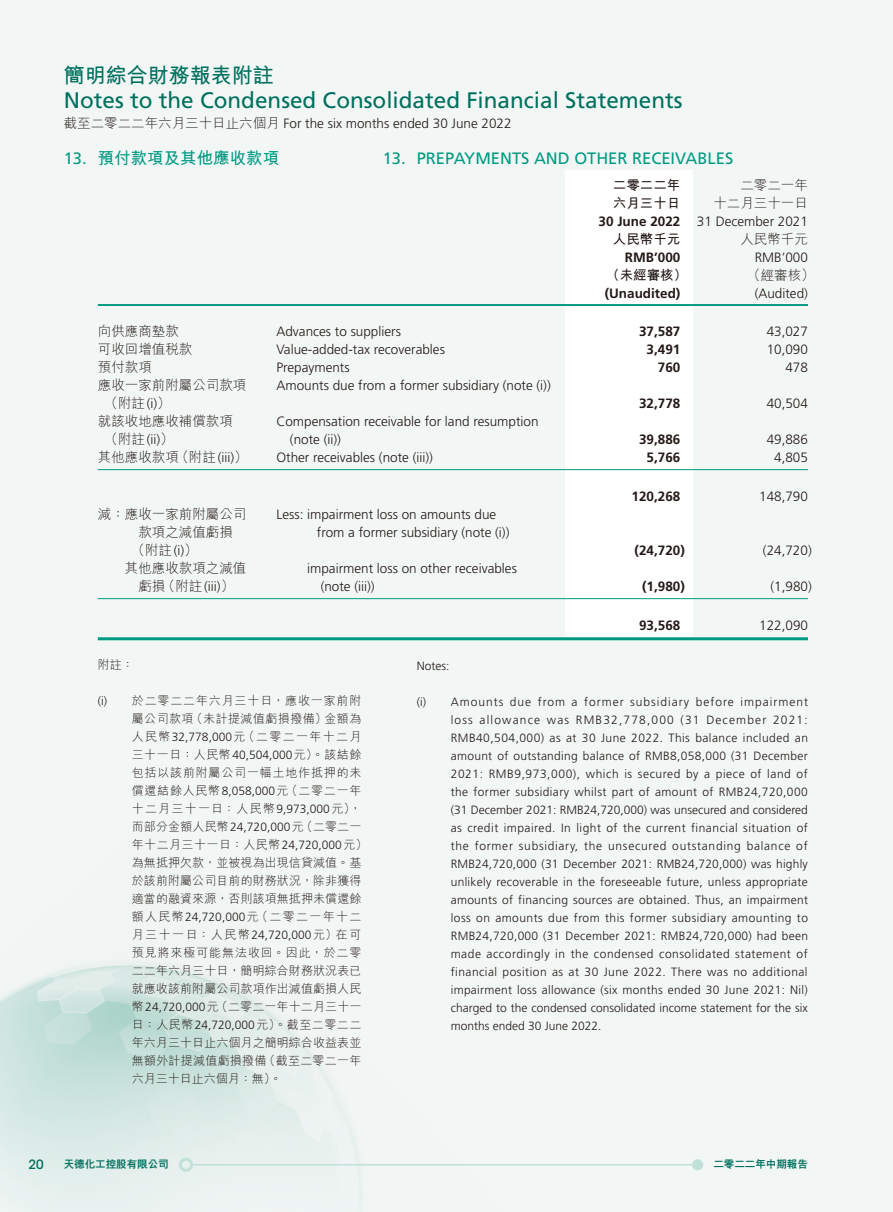
<style>
.page{position:relative;width:893px;height:1212px;background:#f2f7f6}
.page>*{position:absolute;margin:0;border:0;box-sizing:border-box;transform-origin:0 0}
.t1{font:22.5px "Frutiger LT Std";color:#00705e}
.t2{font:700 21px "M Hei HK";color:#00705e}
.t3{font:16.5px "Frutiger LT Std";color:#009a82}
.t4{font:700 16.5px "M Hei HK";color:#009a82}
.t5{font:300 13.5px "Frutiger LT Std";color:#231916}
.t6{font:300 13.5px "M Hei HK";color:#231916}
.t7{font:700 13.5px "Frutiger LT Std";color:#231916}
.t8{font:700 13.5px "M Hei HK";color:#231916}
.t9{font:500 12.75px "ITC Avant Garde Std";color:#00705e}
.t10{font:300 12px/18px "Frutiger LT Std";color:#231916;text-align:justify}
.t11{font:300 12px/18px "M Hei HK";letter-spacing:.02em;color:#231916}
.t12{font:800 10.5px "M Hei HK";color:#00705e}
.s1{font-family:"M Hei HK"}
.s2{font-family:"Frutiger LT Std";font-weight:400}
.s3{font-weight:700}
.s4{font-family:"Frutiger LT Std"}
</style>
<div class="page">
<img style="left:0;top:965px;width:524px;height:241px">
<div style="left:179px;top:1158px;width:14px;height:14px;border:3px solid #c1e0d8;border-radius:50%"></div>
<div style="left:692px;top:1159px;width:11px;height:11px;background:#c1e0d8;border-radius:50%"></div>
<hr style="left:193px;top:1164px;width:501px;height:1px;background:#c1e0d8">
<div style="left:566px;top:170px;width:127px;height:469px;background:#fff"></div>
<hr style="left:98px;top:304px;width:710px;height:2px;background:#009a82">
<hr style="left:98px;top:469px;width:710px;height:1px;background:#009a82">
<hr style="left:98px;top:598px;width:710px;height:1px;background:#009a82">
<hr style="left:98px;top:637px;width:710px;height:3px;background:#009a82">
<h2 class="t2" style="left:64px;top:60px;width:211px">簡明綜合財務報表附註</h2>
<h1 class="t1" style="left:64px;top:87px;width:620px">Notes to the Condensed Consolidated Financial Statements</h1>
<p class="t5" style="left:64px;top:115px;width:449px"><span class="s1">截至二零二二年六月三十日止六個月</span> For the six months ended 30 June 2022</p>
<h3 class="t4" style="left:64px;top:146px;width:217px"><span class="s2">13.</span> 預付款項及其他應收款項</h3>
<h3 class="t3" style="left:383px;top:149px;width:352px">13. PREPAYMENTS AND OTHER RECEIVABLES</h3>
<p class="t8" style="left:613px;top:175px;width:69px">二零二二年</p>
<p class="t6" style="left:740px;top:178px;width:69px">二零二一年</p>
<p class="t8" style="left:613px;top:193px;width:69px">六月三十日</p>
<p class="t6" style="left:713px;top:196px;width:96px">十二月三十一日</p>
<p class="t5" style="left:599px;top:214px;width:211px"><span class="s3">30 June 2022</span> 31 December 2021</p>
<p class="t8" style="left:613px;top:229px;width:69px">人民幣千元</p>
<p class="t6" style="left:740px;top:232px;width:69px">人民幣千元</p>
<p class="t7" style="left:625px;top:249px;width:57px">RMB’000</p>
<p class="t5" style="left:755px;top:250px;width:55px">RMB’000</p>
<p class="t8" style="left:606px;top:265px;width:82px">（未經審核）</p>
<p class="t6" style="left:747px;top:268px;width:69px">（經審核）</p>
<p class="t7" style="left:605px;top:285px;width:77px">(Unaudited)</p>
<p class="t5" style="left:755px;top:286px;width:55px">(Audited)</p>
<p class="t6" style="left:98px;top:324px;width:82px">向供應商墊款</p>
<p class="t5" style="left:276px;top:323px;width:126px">Advances to suppliers</p>
<p class="t7" style="left:639px;top:323px;width:43px">37,587</p>
<p class="t5" style="left:767px;top:323px;width:43px">43,027</p>
<p class="t6" style="left:98px;top:342px;width:96px">可收回增值稅款</p>
<p class="t5" style="left:276px;top:341px;width:170px">Value-added-tax recoverables</p>
<p class="t7" style="left:647px;top:341px;width:35px">3,491</p>
<p class="t5" style="left:767px;top:341px;width:43px">10,090</p>
<p class="t6" style="left:98px;top:360px;width:55px">預付款項</p>
<p class="t5" style="left:276px;top:359px;width:75px">Prepayments</p>
<p class="t7" style="left:658px;top:359px;width:24px">760</p>
<p class="t5" style="left:785px;top:359px;width:24px">478</p>
<p class="t6" style="left:98px;top:378px;width:150px">應收一家前附屬公司款項</p>
<p class="t5" style="left:276px;top:377px;width:276px">Amounts due from a former subsidiary (note (i))</p>
<p class="t6" style="left:105px;top:396px;width:68px">（附註<span class="s4">(i)</span>）</p>
<p class="t7" style="left:639px;top:395px;width:43px">32,778</p>
<p class="t5" style="left:767px;top:395px;width:43px">40,504</p>
<p class="t6" style="left:98px;top:414px;width:136px">就該收地應收補償款項</p>
<p class="t5" style="left:276px;top:413px;width:264px">Compensation receivable for land resumption</p>
<p class="t6" style="left:105px;top:432px;width:71px">（附註<span class="s4">(ii)</span>）</p>
<p class="t5" style="left:290px;top:431px;width:53px">(note (ii))</p>
<p class="t7" style="left:639px;top:431px;width:43px">39,886</p>
<p class="t5" style="left:767px;top:431px;width:43px">49,886</p>
<p class="t6" style="left:98px;top:450px;width:151px">其他應收款項（附註<span class="s4">(iii)</span>）</p>
<p class="t5" style="left:276px;top:449px;width:158px">Other receivables (note (iii))</p>
<p class="t7" style="left:647px;top:449px;width:35px">5,766</p>
<p class="t5" style="left:774px;top:449px;width:35px">4,805</p>
<p class="t7" style="left:632px;top:488px;width:50px">120,268</p>
<p class="t5" style="left:759px;top:488px;width:50px">148,790</p>
<p class="t6" style="left:98px;top:507px;width:150px">減：應收一家前附屬公司</p>
<p class="t5" style="left:276px;top:506px;width:221px">Less: impairment loss on amounts due</p>
<p class="t6" style="left:138px;top:525px;width:96px">款項之減值虧損</p>
<p class="t5" style="left:317px;top:524px;width:194px">from a former subsidiary (note (i))</p>
<p class="t6" style="left:132px;top:543px;width:68px">（附註<span class="s4">(i)</span>）</p>
<p class="t7" style="left:635px;top:542px;width:52px">(24,720)</p>
<p class="t5" style="left:763px;top:542px;width:50px">(24,720)</p>
<p class="t6" style="left:125px;top:561px;width:123px">其他應收款項之減值</p>
<p class="t5" style="left:307px;top:560px;width:211px">impairment loss on other receivables</p>
<p class="t6" style="left:138px;top:579px;width:97px">虧損（附註<span class="s4">(iii)</span>）</p>
<p class="t5" style="left:321px;top:578px;width:56px">(note (iii))</p>
<p class="t7" style="left:642px;top:578px;width:44px">(1,980)</p>
<p class="t5" style="left:770px;top:578px;width:43px">(1,980)</p>
<p class="t7" style="left:639px;top:617px;width:43px">93,568</p>
<p class="t5" style="left:759px;top:617px;width:50px">122,090</p>
<p class="t11" style="left:98px;top:655px;width:37px">附註：</p>
<p class="t11" style="left:132px;top:691px;width:237px;text-indent:-34px"><span class="s4">(i)</span> 於二零二二年六月三十日，應收一家前附屬公司款項（未計提減值虧損撥備）金額為人民幣<span class="s4">32,778,000</span>元（二零二一年十二月三十一日：人民幣<span class="s4">40,504,000</span>元）。該結餘包括以該前附屬公司一幅土地作抵押的未償還結餘人民幣<span class="s4">8,058,000</span>元（二零二一年十二月三十一日：人民幣<span class="s4">9,973,000</span>元），而部分金額人民幣<span class="s4">24,720,000</span>元（二零二一年十二月三十一日：人民幣<span class="s4">24,720,000</span>元）為無抵押欠款，並被視為出現信貸減值。基於該前附屬公司目前的財務狀況，除非獲得適當的融資來源，否則該項無抵押未償還餘額人民幣<span class="s4">24,720,000</span>元（二零二一年十二月三十一日：人民幣<span class="s4">24,720,000</span>元）在可預見將來極可能無法收回。因此，於二零二二年六月三十日，簡明綜合財務狀況表已就應收該前附屬公司款項作出減值虧損人民幣<span class="s4">24,720,000</span>元（二零二一年十二月三十一日：人民幣<span class="s4">24,720,000</span>元）。截至二零二二年六月三十日止六個月之簡明綜合收益表並無額外計提減值虧損撥備（截至二零二一年六月三十日止六個月：無）。</p>
<p class="t10" style="left:417px;top:657px;width:34px">Notes:</p>
<p class="t10" style="left:451px;top:693px;width:359px;text-indent:-34px">(i) Amounts due from a former subsidiary before impairment loss allowance was RMB32,778,000 (31 December 2021:<br>RMB40,504,000) as at 30 June 2022. This balance included an amount of outstanding balance of RMB8,058,000 (31 December 2021: RMB9,973,000), which is secured by a piece of land of the former subsidiary whilst part of amount of RMB24,720,000 (31 December 2021: RMB24,720,000) was unsecured and considered as credit impaired. In light of the current financial situation of the former subsidiary, the unsecured outstanding balance of RMB24,720,000 (31 December 2021: RMB24,720,000) was highly unlikely recoverable in the foreseeable future, unless appropriate amounts of financing sources are obtained. Thus, an impairment loss on amounts due from this former subsidiary amounting to RMB24,720,000 (31 December 2021: RMB24,720,000) had been made accordingly in the condensed consolidated statement of financial position as at 30 June 2022. There was no additional impairment loss allowance (six months ended 30 June 2021: Nil) charged to the condensed consolidated income statement for the six months ended 30 June 2022.</p>
<p class="t9" style="left:29px;top:1156px;width:17px">20</p>
<p class="t12" style="left:64px;top:1159px;width:106px">天德化工控股有限公司</p>
<p class="t12" style="left:713px;top:1159px;width:96px">二零二二年中期報告</p>
</div>
